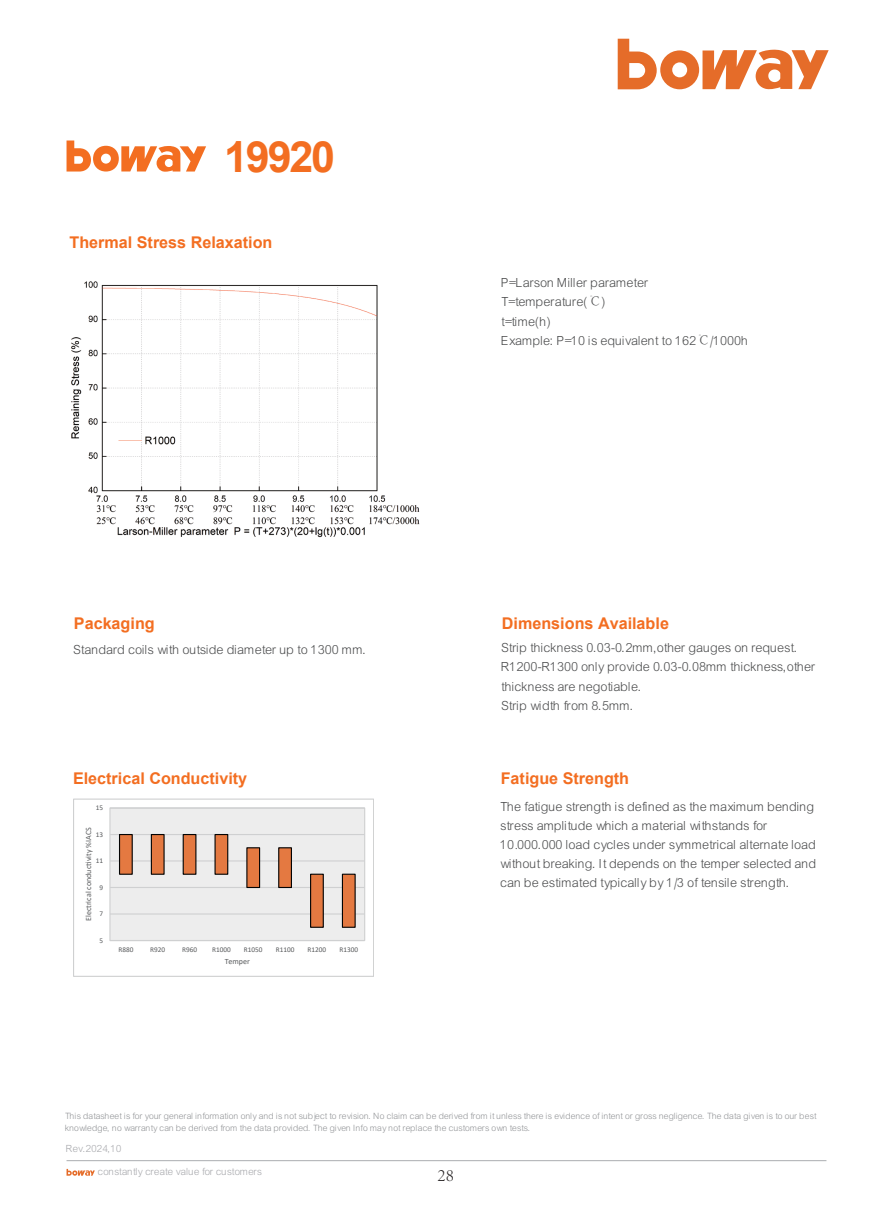
<style>
.page{position:relative;width:893px;height:1212px;background:#fff}
.page>*{position:absolute;margin:0;border:0;box-sizing:border-box;transform-origin:0 0}
.t1{font:700 43.05px "Arial";letter-spacing:-.05em;color:#f36e21}
.t2{font:300 18px "Adobe Song Std";color:#231f20}
.t3{font:700 16.2px "Arial";color:#f36e21}
.t4{font:13.5px/19.2px "Arial Lgt";color:#4b4c4d}
.t5{font:10.65px "Arial Lgt";color:#a8a9ad}
.t6{font:9.3px/11.2px "Arial Lgt";color:#939598}
.t7{font:8.1px "Calibri";color:#595b5d}
.t8{font:7.2px "Calibri";color:#595b5d}
.s1{font-family:"Adobe Song Std";font-weight:300}
</style>
<div class="page">
<hr style="left:67px;top:1160px;width:759px;height:1px;background:#abadb0">
<div style="left:110px;top:808px;width:255px;height:132px;background:#ededed"></div>
<hr style="left:110px;top:834px;width:255px;height:1px;background:#cfd0d1">
<hr style="left:110px;top:860px;width:255px;height:1px;background:#cfd0d1">
<hr style="left:110px;top:887px;width:255px;height:1px;background:#cfd0d1">
<hr style="left:110px;top:913px;width:255px;height:1px;background:#cfd0d1">
<div style="left:109px;top:807px;width:256px;height:134px;border:1px solid #cfd0d1"></div>
<svg style="left:118px;top:834px;width:238px;height:94px"></svg>
<hr style="left:110px;top:940px;width:255px;height:1px;background:#cfd0d1">
<div style="left:73px;top:799px;width:301px;height:177px;border:1px solid #cfd0d1"></div>
<img style="left:71px;top:281px;width:349px;height:256px">
<svg style="left:67px;top:140px;width:139px;height:32px"></svg>
<svg style="left:618px;top:39px;width:211px;height:51px"></svg>
<svg style="left:67px;top:1169px;width:28px;height:7px"></svg>
<h1 class="t1" style="left:224px;top:126px;width:113px">19920</h1>
<p class="t3" style="left:70px;top:231px;width:204px">Thermal Stress Relaxation</p>
<p class="t3" style="left:74px;top:612px;width:82px">Packaging</p>
<p class="t4" style="left:74px;top:640px;width:295px">Standard coils with outside diameter up to 1300 mm.</p>
<p class="t4" style="left:502px;top:273px;width:248px">P=Larson Miller parameter<br>T=temperature(<span class="s1">℃</span>)<br>t=time(h)<br>Example: P=10 is equivalent to 162<span class="s1">℃</span>/1000h</p>
<p class="t3" style="left:502px;top:612px;width:169px">Dimensions Available</p>
<p class="t4" style="left:502px;top:638px;width:316px">Strip thickness 0.03-0.2mm,other gauges on request.<br>R1200-R1300 only provide 0.03-0.08mm thickness,other thickness are negotiable.<br>Strip width from 8.5mm.</p>
<p class="t3" style="left:73px;top:767px;width:176px">Electrical Conductivity</p>
<p class="t3" style="left:501px;top:767px;width:130px">Fatigue Strength</p>
<p class="t8" style="left:96px;top:803px;width:9px">15</p>
<p class="t7" style="left:83px;top:921px;width:95px;rotate:-90deg">Electrical conduc vity %IACS</p>
<p class="t8" style="left:96px;top:829px;width:9px">13</p>
<p class="t8" style="left:96px;top:856px;width:9px">11</p>
<p class="t8" style="left:100px;top:882px;width:5px">9</p>
<p class="t8" style="left:100px;top:909px;width:5px">7</p>
<p class="t8" style="left:100px;top:935px;width:5px">5</p>
<p class="t8" style="left:118px;top:945px;width:17px">R880</p>
<p class="t8" style="left:150px;top:945px;width:17px">R920</p>
<p class="t8" style="left:182px;top:945px;width:17px">R960</p>
<p class="t8" style="left:212px;top:945px;width:20px">R1000</p>
<p class="t8" style="left:244px;top:945px;width:20px">R1050</p>
<p class="t8" style="left:276px;top:945px;width:20px">R1100</p>
<p class="t8" style="left:308px;top:945px;width:20px">R1200</p>
<p class="t8" style="left:339px;top:945px;width:20px">R1300</p>
<p class="t7" style="left:225px;top:956px;width:27px">Temper</p>
<p class="t4" style="left:501px;top:797px;width:318px">The fatigue strength is defined as the maximum bending stress amplitude which a material withstands for 10<span class="s1">.</span>000.000 load cycles under symmetrical alternate load without breaking. It depends on the temper selected and can be estimated typically by 1/3 of tensile strength.</p>
<p class="t6" style="left:65px;top:1111px;width:753px">This datasheet is for your general information only and is not subject to revision. No claim can be derived from it unless there is evidence of intent or gross negligence. The data given is to our best knowledge, no warranty can be derived from the data provided. The given Info may not replace the customers own tests.</p>
<p class="t5" style="left:98px;top:1166px;width:166px">constantly create value for customers</p>
<p class="t5" style="left:67px;top:1142px;width:57px">Rev.2024,10</p>
<h2 class="t2" style="left:438px;top:1164px;width:18px">28</h2>
</div>
